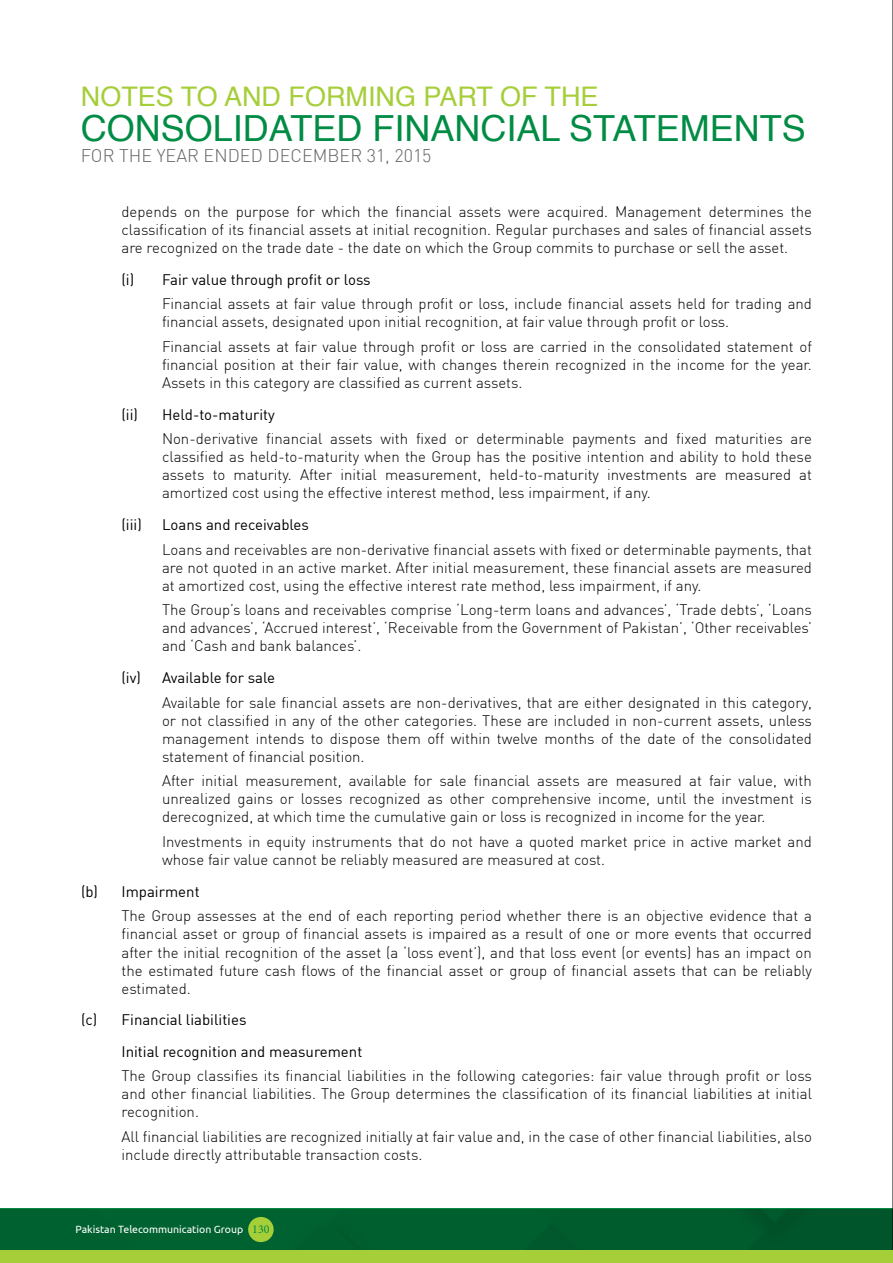
<style>
.page{position:relative;width:893px;height:1263px;background:#fff}
.page>*{position:absolute;margin:0;border:0;box-sizing:border-box;transform-origin:0 0}
.t1{font:36px "Helvetica";color:#008c44}
.t2{font:27px "Helvetica";color:#a6ce39}
.t3{font:300 18px "DIN";color:#636466}
.t4{font:300 15px/18px "DIN";color:#000;text-align:justify}
.t5{font:15px/31.5px "DIN Regular Alternate";color:#000}
.t6{font:10.5px "Ubuntu";color:#fff}
.s1{font-family:"Minion Pro";font-size:12px;color:#008c44}
</style>
<div class="page">
<hr style="left:892px;top:0;width:1px;height:1263px;background:#000">
<img style="left:0;top:1209px;width:893px;height:41px">
<div style="left:0;top:1250px;width:893px;height:13px;background:#a6ce39"></div>
<svg style="left:247px;top:1216px;width:29px;height:26px"></svg>
<h2 class="t2" style="left:81px;top:76px;width:519px">NOTES TO AND FORMING PART OF THE</h2>
<h1 class="t1" style="left:81px;top:100px;width:726px">CONSOLIDATED FINANCIAL STATEMENTS</h1>
<p class="t3" style="left:81px;top:145px;width:352px">FOR THE YEAR ENDED DECEMBER 31, 2015</p>
<p class="t4" style="left:122px;top:203px;width:692px">depends on the purpose for which the financial assets were acquired. Management determines the classification of its financial assets at initial recognition. Regular purchases and sales of financial assets are recognized on the trade date - the date on which the Group commits to purchase or sell the asset.</p>
<p class="t5" style="left:122px;top:263px;width:251px">(i) Fair value through profit or loss</p>
<p class="t4" style="left:162px;top:295px;width:651px">Financial assets at fair value through profit or loss, include financial assets held for trading and financial assets, designated upon initial recognition, at fair value through profit or loss.</p>
<p class="t4" style="left:162px;top:338px;width:651px">Financial assets at fair value through profit or loss are carried in the consolidated statement of financial position at their fair value, with changes therein recognized in the income for the year.<br>Assets in this category are classified as current assets.</p>
<p class="t5" style="left:122px;top:398px;width:18px">(ii)</p>
<p class="t5" style="left:162px;top:398px;width:114px">Held-to-maturity</p>
<p class="t4" style="left:162px;top:430px;width:651px">Non-derivative financial assets with fixed or determinable payments and fixed maturities are classified as held-to-maturity when the Group has the positive intention and ability to hold these assets to maturity. After initial measurement, held-to-maturity investments are measured at amortized cost using the effective interest method, less impairment, if any.</p>
<p class="t5" style="left:122px;top:508px;width:22px">(iii)</p>
<p class="t5" style="left:162px;top:508px;width:148px">Loans and receivables</p>
<p class="t4" style="left:162px;top:540px;width:651px">Loans and receivables are non-derivative financial assets with fixed or determinable payments, that are not quoted in an active market. After initial measurement, these financial assets are measured at amortized cost, using the effective interest rate method, less impairment, if any.</p>
<p class="t4" style="left:162px;top:601px;width:651px">The Group’s loans and receivables comprise ‘Long-term loans and advances’, ‘Trade debts’, ‘Loans and advances’, ‘Accrued interest’, ‘Receivable from the Government of Pakistan’, ‘Other receivables’ and ‘Cash and bank balances’.</p>
<p class="t5" style="left:122px;top:661px;width:21px">(iv)</p>
<p class="t5" style="left:162px;top:661px;width:115px">Available for sale</p>
<p class="t4" style="left:162px;top:693px;width:651px">Available for sale financial assets are non-derivatives, that are either designated in this category, or not classified in any of the other categories. These are included in non-current assets, unless management intends to dispose them off within twelve months of the date of the consolidated statement of financial position.</p>
<p class="t4" style="left:162px;top:772px;width:651px">After initial measurement, available for sale financial assets are measured at fair value, with unrealized gains or losses recognized as other comprehensive income, until the investment is derecognized, at which time the cumulative gain or loss is recognized in income for the year.</p>
<p class="t4" style="left:162px;top:833px;width:651px">Investments in equity instruments that do not have a quoted market price in active market and whose fair value cannot be reliably measured are measured at cost.</p>
<p class="t5" style="left:81px;top:875px;width:120px">(b) Impairment</p>
<p class="t4" style="left:122px;top:907px;width:692px">The Group assesses at the end of each reporting period whether there is an objective evidence that a financial asset or group of financial assets is impaired as a result of one or more events that occurred after the initial recognition of the asset (a ‘loss event’), and that loss event (or events) has an impact on the estimated future cash flows of the financial asset or group of financial assets that can be reliably estimated.</p>
<p class="t5" style="left:122px;top:1003px;width:242px;text-indent:-40px">(c) Financial liabilities<br>Initial recognition and measurement</p>
<p class="t4" style="left:122px;top:1067px;width:692px">The Group classifies its financial liabilities in the following categories: fair value through profit or loss and other financial liabilities. The Group determines the classification of its financial liabilities at initial recognition.</p>
<p class="t4" style="left:122px;top:1127px;width:692px">All financial liabilities are recognized initially at fair value and, in the case of other financial liabilities, also include directly attributable transaction costs.</p>
<p class="t6" style="left:76px;top:1223px;width:195px">Pakistan Telecommunication Group <span class="s1">130</span></p>
</div>
